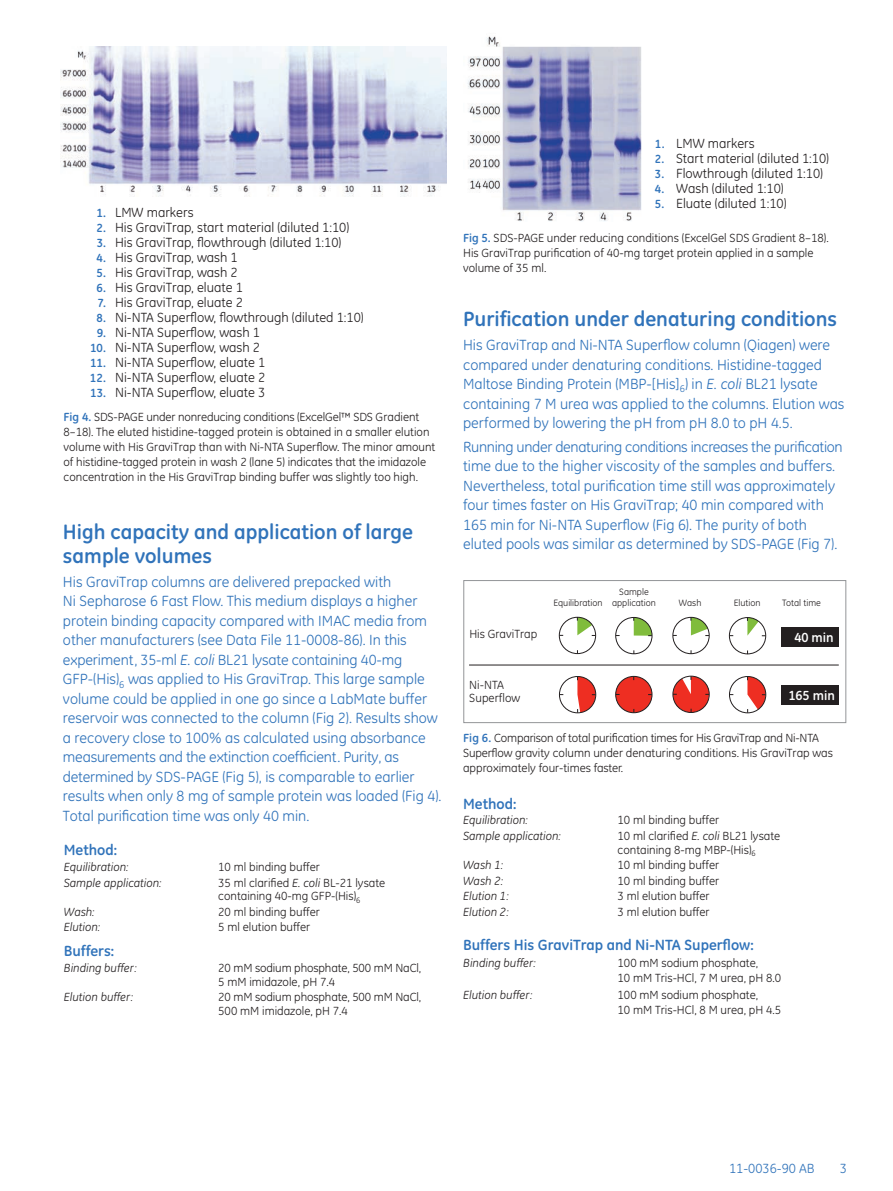
<style>
.page{position:relative;width:893px;height:1191px;background:#fff}
.page>*{position:absolute;margin:0;border:0;box-sizing:border-box;transform-origin:0 0}
.t1{font:700 21px/24px "GE Inspira";color:#3073ba}
.t2{font:15px/19.5px "GE Inspira";color:#3073ba}
.t3{font:700 15px "GE Inspira";color:#3073ba}
.t4{font:13.5px "GE Inspira";color:#231f20}
.t5{font:13.5px "GE Inspira";color:#3073ba}
.t6{font:700 13.35px "GE Inspira";color:#fff}
.t7{font:12px/15px "GE Inspira";color:#231f20}
.t8{font:italic 12px "GE Inspira";color:#231f20}
.t9{font:9.3px/10.6px "GE Inspira";color:#231f20;text-align:center}
.s1{font-weight:700;font-size:12px;color:#3073ba}
.s2{font-weight:700;color:#3073ba}
.s3{font-style:italic}
</style>
<div class="page">
<img style="left:467px;top:36px;width:175px;height:185px">
<img style="left:60px;top:47px;width:387px;height:149px">
<div style="left:616px;top:676px;width:36px;height:36px;background:#ee2e22;border-radius:50%"></div>
<div style="left:615px;top:676px;width:37px;height:37px;border:1px solid #231f20;border-radius:50%"></div>
<hr style="left:469px;top:664px;width:370px;height:1px;background:#231f20">
<div style="left:782px;top:626px;width:57px;height:20px;background:#231f20"></div>
<div style="left:781px;top:685px;width:58px;height:20px;background:#231f20"></div>
<svg style="left:577px;top:617px;width:18px;height:19px"></svg>
<div style="left:559px;top:617px;width:37px;height:37px;border:1px solid #231f20;border-radius:50%"></div>
<svg style="left:577px;top:676px;width:19px;height:36px"></svg>
<div style="left:559px;top:676px;width:37px;height:37px;border:1px solid #231f20;border-radius:50%"></div>
<svg style="left:633px;top:617px;width:19px;height:19px"></svg>
<div style="left:615px;top:617px;width:37px;height:37px;border:1px solid #231f20;border-radius:50%"></div>
<svg style="left:691px;top:617px;width:18px;height:19px"></svg>
<div style="left:673px;top:617px;width:36px;height:37px;border:1px solid #231f20;border-radius:50%"></div>
<svg style="left:672px;top:676px;width:38px;height:36px"></svg>
<div style="left:673px;top:676px;width:36px;height:37px;border:1px solid #231f20;border-radius:50%"></div>
<svg style="left:747px;top:617px;width:18px;height:19px"></svg>
<div style="left:729px;top:617px;width:37px;height:37px;border:1px solid #231f20;border-radius:50%"></div>
<svg style="left:747px;top:676px;width:19px;height:36px"></svg>
<div style="left:729px;top:676px;width:37px;height:37px;border:1px solid #231f20;border-radius:50%"></div>
<div style="left:463px;top:580px;width:383px;height:143px;border:1px solid #939598"></div>
<p class="t4" style="left:96px;top:205px;width:99px"><span class="s1">1.</span> LMW markers</p>
<p class="t4" style="left:96px;top:220px;width:254px"><span class="s1">2.</span> His GraviTrap, start material (diluted 1:10)</p>
<p class="t4" style="left:97px;top:235px;width:246px"><span class="s1">3.</span> His GraviTrap, flowthrough (diluted 1:10)</p>
<p class="t4" style="left:96px;top:250px;width:143px"><span class="s1">4.</span> His GraviTrap, wash 1</p>
<p class="t4" style="left:97px;top:265px;width:143px"><span class="s1">5.</span> His GraviTrap, wash 2</p>
<p class="t4" style="left:97px;top:280px;width:148px"><span class="s1">6.</span> His GraviTrap, eluate 1</p>
<p class="t4" style="left:98px;top:295px;width:147px"><span class="s1">7.</span> His GraviTrap, eluate 2</p>
<p class="t4" style="left:97px;top:310px;width:269px"><span class="s1">8.</span> Ni-NTA Superflow, flowthrough (diluted 1:10)</p>
<p class="t4" style="left:97px;top:325px;width:165px"><span class="s1">9.</span> Ni-NTA Superflow, wash 1</p>
<p class="t4" style="left:90px;top:340px;width:171px"><span class="s1">10.</span> Ni-NTA Superflow, wash 2</p>
<p class="t4" style="left:90px;top:355px;width:177px"><span class="s1">11.</span> Ni-NTA Superflow, eluate 1</p>
<p class="t4" style="left:90px;top:370px;width:177px"><span class="s1">12.</span> Ni-NTA Superflow, eluate 2</p>
<p class="t4" style="left:90px;top:385px;width:177px"><span class="s1">13.</span> Ni-NTA Superflow, eluate 3</p>
<p class="t7" style="left:64px;top:409px;width:373px"><span class="s2">Fig 4.</span> SDS-PAGE under nonreducing conditions (ExcelGel™ SDS Gradient 8–18). The eluted histidine-tagged protein is obtained in a smaller elution volume with His GraviTrap than with Ni-NTA Superflow. The minor amount of histidine-tagged protein in wash 2 (lane 5) indicates that the imidazole concentration in the His GraviTrap binding buffer was slightly too high.</p>
<h1 class="t1" style="left:63px;top:519px;width:351px">High capacity and application of large sample volumes</h1>
<p class="t2" style="left:63px;top:572px;width:380px">His GraviTrap columns are delivered prepacked with<br>Ni Sepharose 6 Fast Flow. This medium displays a higher protein binding capacity compared with IMAC media from other manufacturers (see Data File 11-0008-86). In this experiment, 35-ml <span class="s3">E. coli</span> BL21 lysate containing 40-mg GFP-(His)<sub>6</sub> was applied to His GraviTrap. This large sample volume could be applied in one go since a LabMate buffer reservoir was connected to the column (Fig 2). Results show a recovery close to 100% as calculated using absorbance measurements and the extinction coefficient. Purity, as determined by SDS-PAGE (Fig 5), is comparable to earlier results when only 8 mg of sample protein was loaded (Fig 4).<br>Total purification time was only 40 min.</p>
<p class="t3" style="left:64px;top:840px;width:55px">Method:</p>
<p class="t8" style="left:64px;top:860px;width:66px">Equilibration:</p>
<p class="t7" style="left:218px;top:859px;width:103px">10 ml binding buffer</p>
<p class="t8" style="left:64px;top:876px;width:99px">Sample application:</p>
<p class="t7" style="left:218px;top:876px;width:169px;line-height:13.5px">35 ml clarified <span class="s3">E. coli</span> BL-21 lysate containing 40-mg GFP-(His)<sub>6</sub></p>
<p class="t8" style="left:64px;top:905px;width:32px">Wash:</p>
<p class="t7" style="left:218px;top:904px;width:103px">20 ml binding buffer</p>
<p class="t8" style="left:64px;top:920px;width:38px">Elution:</p>
<p class="t7" style="left:218px;top:920px;width:94px">5 ml elution buffer</p>
<p class="t3" style="left:64px;top:941px;width:52px">Buffers:</p>
<p class="t8" style="left:64px;top:961px;width:74px">Binding buffer:</p>
<p class="t7" style="left:218px;top:961px;width:204px;line-height:13.5px">20 mM sodium phosphate, 500 mM NaCl,<br>5 mM imidazole, pH 7.4</p>
<p class="t8" style="left:64px;top:990px;width:71px">Elution buffer:</p>
<p class="t7" style="left:218px;top:990px;width:204px;line-height:13.5px">20 mM sodium phosphate, 500 mM NaCl,<br>500 mM imidazole, pH 7.4</p>
<p class="t4" style="left:655px;top:136px;width:101px"><span class="s1">1.</span> LMW markers</p>
<p class="t4" style="left:655px;top:151px;width:176px"><span class="s1">2.</span> Start material (diluted 1:10)</p>
<p class="t4" style="left:655px;top:166px;width:170px"><span class="s1">3.</span> Flowthrough (diluted 1:10)</p>
<p class="t4" style="left:655px;top:181px;width:130px"><span class="s1">4.</span> Wash (diluted 1:10)</p>
<p class="t4" style="left:655px;top:196px;width:133px"><span class="s1">5.</span> Eluate (diluted 1:10)</p>
<p class="t7" style="left:463px;top:230px;width:367px"><span class="s2">Fig 5.</span> SDS-PAGE under reducing conditions (ExcelGel SDS Gradient 8–18).<br>His GraviTrap purification of 40-mg target protein applied in a sample volume of 35 ml.</p>
<h1 class="t1" style="left:463px;top:307px;width:376px">Purification under denaturing conditions</h1>
<p class="t2" style="left:463px;top:335px;width:383px">His GraviTrap and Ni-NTA Superflow column (Qiagen) were compared under denaturing conditions. Histidine-tagged Maltose Binding Protein (MBP-[His]<sub>6</sub>) in <span class="s3">E. coli</span> BL21 lysate containing 7 M urea was applied to the columns. Elution was performed by lowering the pH from pH 8.0 to pH 4.5.</p>
<p class="t2" style="left:463px;top:437px;width:381px">Running under denaturing conditions increases the purification time due to the higher viscosity of the samples and buffers.<br>Nevertheless, total purification time still was approximately four times faster on His GraviTrap; 40 min compared with 165 min for Ni-NTA Superflow (Fig 6). The purity of both eluted pools was similar as determined by SDS-PAGE (Fig 7).</p>
<p class="t7" style="left:469px;top:626px;width:69px">His GraviTrap</p>
<p class="t7" style="left:469px;top:678px;width:53px;line-height:13.4px">Ni-NTA<br>Superflow</p>
<p class="t9" style="left:553px;top:598px;width:51px">Equilibration</p>
<p class="t9" style="left:612px;top:587px;width:45px">Sample application</p>
<p class="t9" style="left:679px;top:597px;width:24px">Wash</p>
<p class="t9" style="left:734px;top:597px;width:28px">Elution</p>
<p class="t9" style="left:782px;top:598px;width:40px">Total time</p>
<p class="t6" style="left:794px;top:628px;width:41px">40 min</p>
<p class="t6" style="left:788px;top:687px;width:48px">165 min</p>
<p class="t7" style="left:463px;top:730px;width:371px"><span class="s2">Fig 6.</span> Comparison of total purification times for His GraviTrap and Ni-NTA<br>Superflow gravity column under denaturing conditions. His GraviTrap was approximately four-times faster.</p>
<p class="t3" style="left:463px;top:794px;width:55px">Method:</p>
<p class="t8" style="left:463px;top:813px;width:66px">Equilibration:</p>
<p class="t7" style="left:618px;top:813px;width:103px">10 ml binding buffer</p>
<p class="t8" style="left:463px;top:829px;width:99px">Sample application:</p>
<p class="t7" style="left:618px;top:829px;width:164px;line-height:13.5px">10 ml clarified <span class="s3">E. coli</span> BL21 lysate containing 8-mg MBP-(His)<sub>6</sub></p>
<p class="t8" style="left:463px;top:858px;width:41px">Wash 1:</p>
<p class="t7" style="left:618px;top:857px;width:103px">10 ml binding buffer</p>
<p class="t8" style="left:463px;top:874px;width:41px">Wash 2:</p>
<p class="t7" style="left:618px;top:873px;width:103px">10 ml binding buffer</p>
<p class="t8" style="left:463px;top:889px;width:47px">Elution 1:</p>
<p class="t7" style="left:618px;top:889px;width:94px">3 ml elution buffer</p>
<p class="t8" style="left:463px;top:905px;width:47px">Elution 2:</p>
<p class="t7" style="left:618px;top:904px;width:94px">3 ml elution buffer</p>
<p class="t3" style="left:463px;top:934px;width:292px">Buffers His GraviTrap and Ni-NTA Superflow:</p>
<p class="t8" style="left:463px;top:956px;width:74px">Binding buffer:</p>
<p class="t7" style="left:618px;top:955px;width:165px">100 mM sodium phosphate,<br>10 mM Tris-HCl, 7 M urea, pH 8.0</p>
<p class="t8" style="left:463px;top:988px;width:71px">Elution buffer:</p>
<p class="t7" style="left:618px;top:987px;width:165px">100 mM sodium phosphate,<br>10 mM Tris-HCl, 8 M urea, pH 4.5</p>
<p class="t5" style="left:729px;top:1160px;width:87px">11-0036-90 AB</p>
<p class="t5" style="left:840px;top:1160px;width:9px">3</p>
</div>
